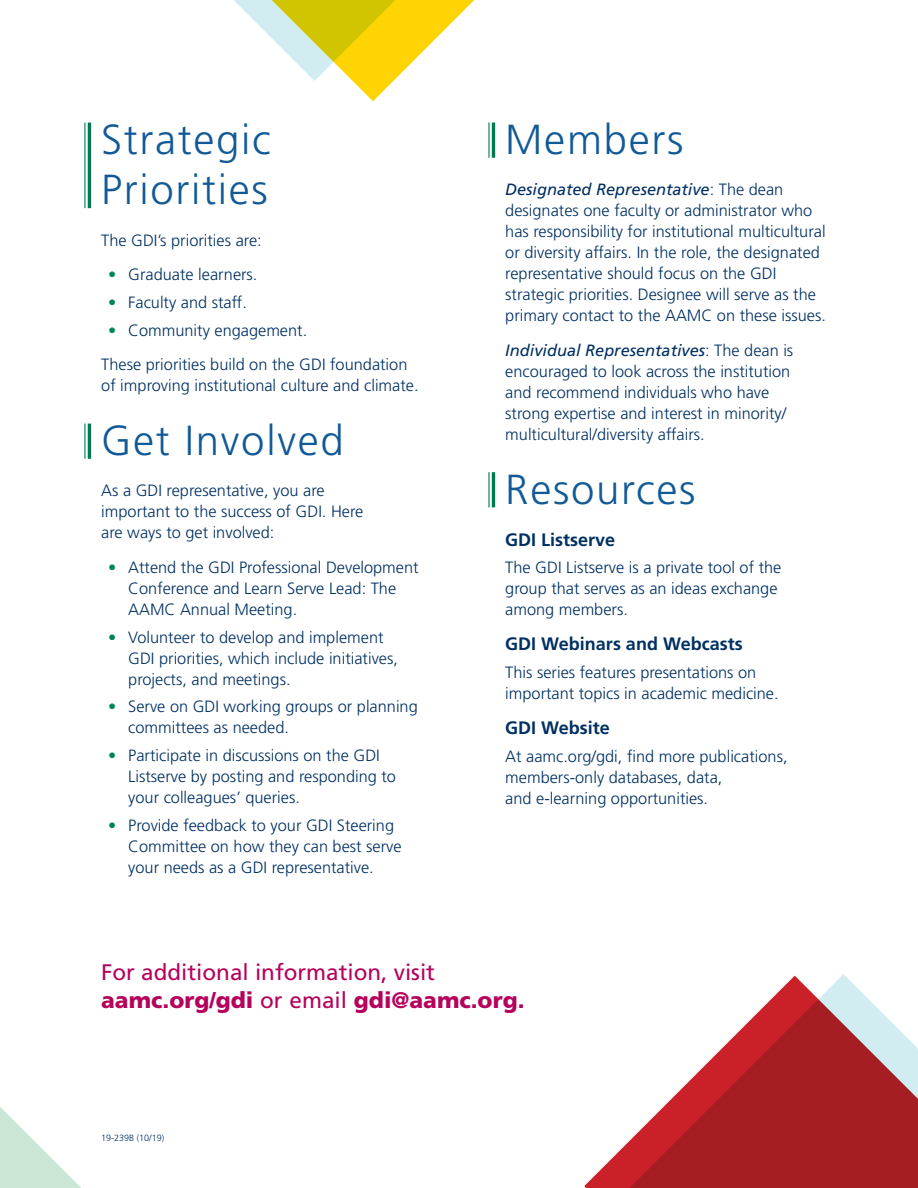
<style>
.page{position:relative;width:918px;height:1188px;background:#fff}
.page>*{position:absolute;margin:0;border:0;box-sizing:border-box;transform-origin:0 0}
.t1{font:300 42px/50.4px "Frutiger";letter-spacing:.04em;color:#125a96}
.CTA{font:22.5px/28px "Frutiger";color:#b5025b}
.t2{font:700 18px "Frutiger";color:#003062}
.t3{font:300 16.35px/21px "Frutiger";color:#003062}
.t4{font:300 9px "Frutiger";color:#003062}
.s1{color:#008553}
.s2{font-weight:400;font-style:italic}
.s3{font-weight:900}
</style>
<div class="page">
<svg style="left:0;top:1107px;width:81px;height:81px"></svg>
<svg style="left:584px;top:1150px;width:36px;height:38px"></svg>
<svg style="left:620px;top:974px;width:298px;height:214px"></svg>
<svg style="left:234px;top:0;width:240px;height:101px"></svg>
<hr style="left:84px;top:123px;width:2px;height:85px;background:#007a53">
<hr style="left:88px;top:123px;width:3px;height:85px;background:#007a53">
<hr style="left:84px;top:424px;width:2px;height:35px;background:#007a53">
<hr style="left:88px;top:424px;width:3px;height:35px;background:#007a53">
<hr style="left:488px;top:123px;width:2px;height:35px;background:#007a53">
<hr style="left:492px;top:123px;width:3px;height:35px;background:#007a53">
<hr style="left:488px;top:472px;width:2px;height:35px;background:#007a53">
<hr style="left:492px;top:472px;width:3px;height:35px;background:#007a53">
<h1 class="t1" style="left:101px;top:115px;width:171px">Strategic<br>Priorities</h1>
<p class="t3" style="left:101px;top:230px;width:162px">The GDI’s priorities are:</p>
<p class="t3" style="left:108px;top:264px;width:151px"><span class="s1">•</span> Graduate learners.</p>
<p class="t3" style="left:108px;top:292px;width:140px"><span class="s1">•</span> Faculty and staff.</p>
<p class="t3" style="left:108px;top:320px;width:201px"><span class="s1">•</span> Community engagement.</p>
<p class="t3" style="left:101px;top:354px;width:319px">These priorities build on the GDI foundation of improving institutional culture and climate.</p>
<h1 class="t1" style="left:101px;top:416px;width:244px">Get Involved</h1>
<p class="t3" style="left:101px;top:480px;width:264px">As a GDI representative, you are important to the success of GDI. Here are ways to get involved:</p>
<p class="t3" style="left:128px;top:557px;width:292px;text-indent:-20px"><span class="s1">•</span> Attend the GDI Professional Development<br>Conference and Learn Serve Lead: The<br>AAMC Annual Meeting.</p>
<p class="t3" style="left:128px;top:627px;width:271px;text-indent:-20px"><span class="s1">•</span> Volunteer to develop and implement<br>GDI priorities, which include initiatives, projects, and meetings.</p>
<p class="t3" style="left:128px;top:696px;width:291px;text-indent:-20px"><span class="s1">•</span> Serve on GDI working groups or planning committees as needed.</p>
<p class="t3" style="left:128px;top:745px;width:269px;text-indent:-20px"><span class="s1">•</span> Participate in discussions on the GDI<br>Listserve by posting and responding to your colleagues’ queries.</p>
<p class="t3" style="left:128px;top:815px;width:275px;text-indent:-20px"><span class="s1">•</span> Provide feedback to your GDI Steering<br>Committee on how they can best serve your needs as a GDI representative.</p>
<h1 class="t1" style="left:505px;top:115px;width:180px">Members</h1>
<p class="t3" style="left:505px;top:179px;width:322px"><span class="s2">Designated Representative</span>: The dean designates one faculty or administrator who has responsibility for institutional multicultural or diversity affairs. In the role, the designated representative should focus on the GDI strategic priorities. Designee will serve as the primary contact to the AAMC on these issues.</p>
<p class="t3" style="left:505px;top:340px;width:290px"><span class="s2">Individual Representatives</span>: The dean is encouraged to look across the institution and recommend individuals who have strong expertise and interest in minority/ multicultural/diversity affairs.</p>
<h1 class="t1" style="left:505px;top:465px;width:192px">Resources</h1>
<h2 class="t2" style="left:505px;top:529px;width:112px">GDI Listserve</h2>
<p class="t3" style="left:505px;top:557px;width:278px">The GDI Listserve is a private tool of the group that serves as an ideas exchange among members.</p>
<h2 class="t2" style="left:505px;top:634px;width:239px">GDI Webinars and Webcasts</h2>
<p class="t3" style="left:505px;top:662px;width:275px">This series features presentations on important topics in academic medicine.</p>
<h2 class="t2" style="left:505px;top:717px;width:106px">GDI Website</h2>
<p class="t3" style="left:505px;top:746px;width:284px">At aamc.org/gdi, find more publications, members-only databases, data,<br>and e-learning opportunities.</p>
<p class="CTA" style="left:101px;top:958px;width:425px">For additional information, visit <span class="s3">aamc.org/gdi</span> or email <span class="s3">gdi@aamc.org.</span></p>
<p class="t4" style="left:101px;top:1133px;width:65px">19-239B (10/19)</p>
</div>
